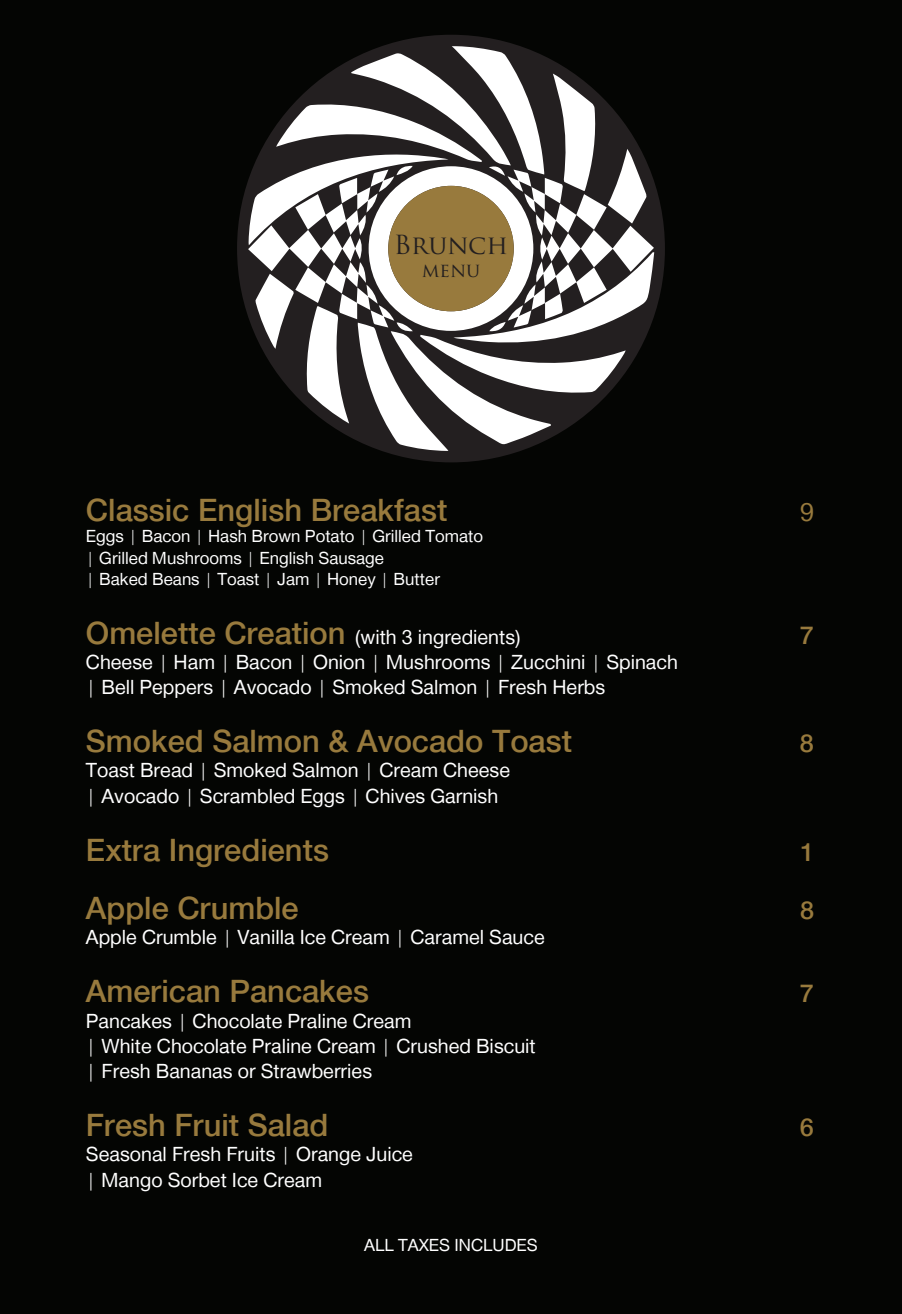
<style>
.page{position:relative;width:902px;height:1314px;background:#fff}
.page>*{position:absolute;margin:0;border:0;box-sizing:border-box;transform-origin:0 0}
.t1{font:500 33px "CF Helvetica";color:#987a3d}
.t2{font:500 27px "CF Helvetica";color:#987a3d}
.t3{font:27px "CF Helvetica";color:#987a3d}
.t4{font:25.8px "Trajan Pro";color:#231f20}
.t5{font:21px/25.2px "CF Helvetica";color:#fff}
.t6{font:19.2px "Trajan Pro";color:#231f20}
.t7{font:18px/21.6px "CF Helvetica";color:#fff}
.s1{font-weight:500;font-size:33px;color:#987a3d}
</style>
<div class="page">
<div style="left:0;top:0;width:901px;height:1314px;background:#040503"></div>
<div style="left:237px;top:35px;width:428px;height:428px;background:#231f20;border-radius:50%"></div>
<svg style="left:248px;top:46px;width:406px;height:405px"></svg>
<div style="left:388px;top:186px;width:126px;height:125px;background:#987a3d;border-radius:50%"></div>
<p class="t4" style="left:394px;top:228px;width:116px">Brunch</p>
<p class="t6" style="left:422px;top:258px;width:60px">menu</p>
<h1 class="t1" style="left:86px;top:492px;width:363px">Classic English Breakfast</h1>
<p class="t3" style="left:800px;top:497px;width:16px">9</p>
<p class="t7" style="left:86px;top:525px;width:398px">Eggs | Bacon | Hash Brown Potato | Grilled Tomato | Grilled Mushrooms | English Sausage<br>| Baked Beans | Toast | Jam | Honey | Butter</p>
<p class="t5" style="left:86px;top:624px;width:436px"><span class="s1">Omelette Creation</span> (with 3 ingredients)</p>
<p class="t2" style="left:799px;top:620px;width:16px">7</p>
<p class="t5" style="left:86px;top:649px;width:593px">Cheese | Ham | Bacon | Onion | Mushrooms | Zucchini | Spinach | Bell Peppers | Avocado | Smoked Salmon | Fresh Herbs</p>
<h1 class="t1" style="left:86px;top:723px;width:487px">Smoked Salmon &amp; Avocado Toast</h1>
<p class="t2" style="left:799px;top:729px;width:16px">8</p>
<p class="t5" style="left:86px;top:758px;width:425px">Toast Bread | Smoked Salmon | Cream Cheese | Avocado | Scrambled Eggs | Chives Garnish</p>
<h1 class="t1" style="left:86px;top:832px;width:244px">Extra Ingredients</h1>
<p class="t2" style="left:799px;top:837px;width:16px">1</p>
<h1 class="t1" style="left:86px;top:890px;width:214px">Apple Crumble</h1>
<p class="t2" style="left:800px;top:895px;width:16px">8</p>
<p class="t5" style="left:86px;top:925px;width:460px">Apple Crumble | Vanilla Ice Cream | Caramel Sauce</p>
<h1 class="t1" style="left:86px;top:974px;width:284px">American Pancakes</h1>
<p class="t2" style="left:799px;top:979px;width:16px">7</p>
<p class="t5" style="left:86px;top:1008px;width:451px">Pancakes | Chocolate Praline Cream<br>| White Chocolate Praline Cream | Crushed Biscuit | Fresh Bananas or Strawberries</p>
<h1 class="t1" style="left:86px;top:1107px;width:244px">Fresh Fruit Salad</h1>
<p class="t2" style="left:799px;top:1113px;width:16px">6</p>
<p class="t5" style="left:86px;top:1142px;width:328px">Seasonal Fresh Fruits | Orange Juice | Mango Sorbet Ice Cream</p>
<p class="t7" style="left:364px;top:1235px;width:175px">ALL TAXES INCLUDES</p>
</div>
